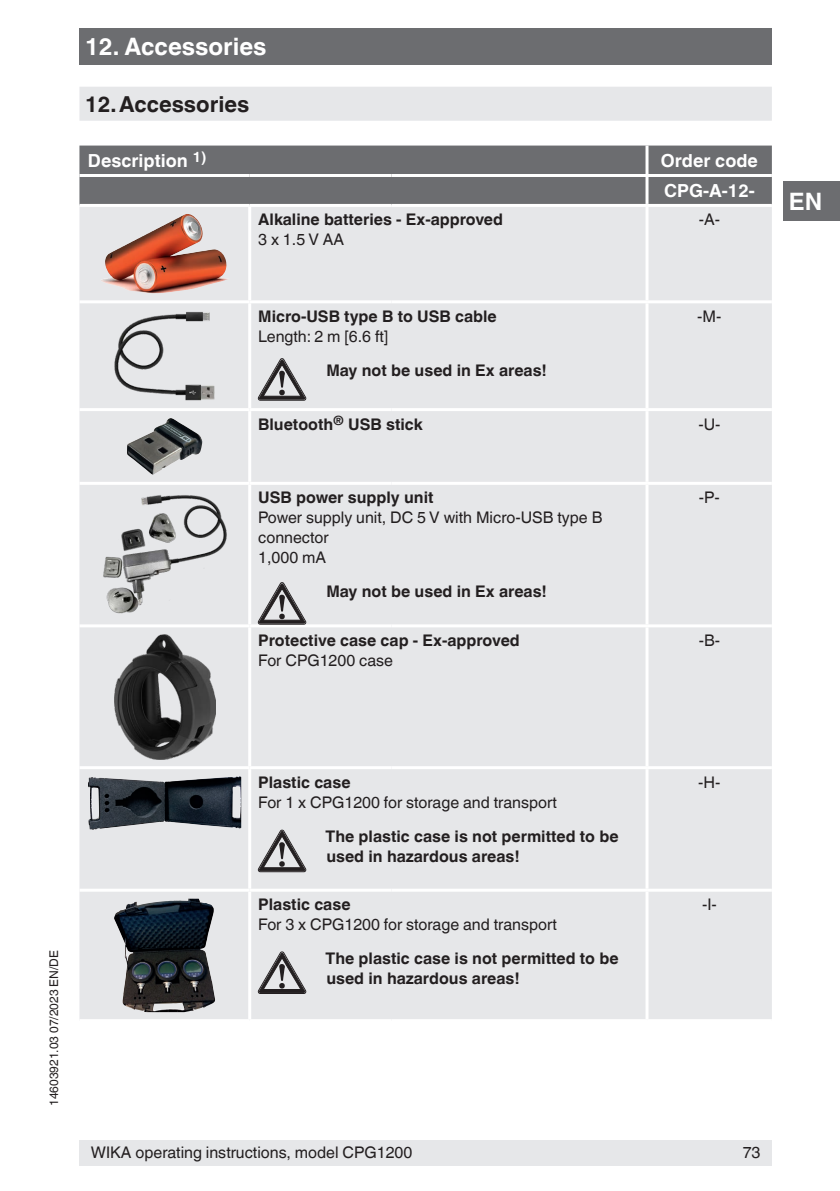
<style>
.page{position:relative;width:840px;height:1191px;background:#fff}
.page>*{position:absolute;margin:0;border:0;box-sizing:border-box;transform-origin:0 0}
.t1{font:700 24px "Helvetica World";color:#fff}
.t2{font:700 22px "Helvetica World";color:#231f20}
.t3{font:700 18px/30px "Helvetica World";color:#fff}
.t4{font:700 16px/20px "Helvetica World";color:#231f20}
.t5{font:16px/20px "Helvetica World";color:#231f20}
.t6{font:12px "Helvetica World";color:#231f20}
</style>
<div class="page">
<div style="left:79px;top:1140px;width:692px;height:25px;background:#e6e7e9"></div>
<div style="left:79px;top:28px;width:692px;height:37px;background:#6c6d70"></div>
<div style="left:782px;top:181px;width:57px;height:40px;background:#6c6d70"></div>
<div style="left:79px;top:87px;width:692px;height:34px;background:#e6e7e9"></div>
<div style="left:79px;top:146px;width:692px;height:58px;background:#6c6d70"></div>
<div style="left:79px;top:207px;width:692px;height:812px;background:#e6e7e9"></div>
<hr style="left:248px;top:207px;width:3px;height:93px;background:#fff">
<hr style="left:645px;top:207px;width:3px;height:93px;background:#fff">
<hr style="left:79px;top:300px;width:170px;height:3px;background:#fff">
<hr style="left:249px;top:300px;width:142px;height:3px;background:#fff">
<hr style="left:248px;top:303px;width:3px;height:105px;background:#fff">
<hr style="left:391px;top:300px;width:255px;height:3px;background:#fff">
<hr style="left:646px;top:300px;width:125px;height:3px;background:#fff">
<hr style="left:645px;top:303px;width:3px;height:105px;background:#fff">
<hr style="left:79px;top:408px;width:170px;height:3px;background:#fff">
<hr style="left:249px;top:408px;width:142px;height:3px;background:#fff">
<hr style="left:248px;top:411px;width:3px;height:71px;background:#fff">
<hr style="left:391px;top:408px;width:255px;height:3px;background:#fff">
<hr style="left:646px;top:408px;width:125px;height:3px;background:#fff">
<hr style="left:645px;top:411px;width:3px;height:71px;background:#fff">
<hr style="left:79px;top:482px;width:170px;height:3px;background:#fff">
<hr style="left:249px;top:482px;width:142px;height:3px;background:#fff">
<hr style="left:248px;top:485px;width:3px;height:139px;background:#fff">
<hr style="left:391px;top:482px;width:255px;height:3px;background:#fff">
<hr style="left:646px;top:482px;width:125px;height:3px;background:#fff">
<hr style="left:645px;top:485px;width:3px;height:139px;background:#fff">
<hr style="left:79px;top:624px;width:170px;height:3px;background:#fff">
<hr style="left:249px;top:624px;width:142px;height:3px;background:#fff">
<hr style="left:248px;top:627px;width:3px;height:139px;background:#fff">
<hr style="left:391px;top:624px;width:255px;height:3px;background:#fff">
<hr style="left:646px;top:624px;width:125px;height:3px;background:#fff">
<hr style="left:645px;top:627px;width:3px;height:139px;background:#fff">
<hr style="left:79px;top:766px;width:170px;height:3px;background:#fff">
<hr style="left:249px;top:766px;width:142px;height:3px;background:#fff">
<hr style="left:248px;top:769px;width:3px;height:119px;background:#fff">
<hr style="left:391px;top:766px;width:255px;height:3px;background:#fff">
<hr style="left:646px;top:766px;width:125px;height:3px;background:#fff">
<hr style="left:645px;top:769px;width:3px;height:119px;background:#fff">
<hr style="left:79px;top:888px;width:170px;height:3px;background:#fff">
<hr style="left:249px;top:888px;width:142px;height:3px;background:#fff">
<hr style="left:248px;top:891px;width:3px;height:128px;background:#fff">
<hr style="left:391px;top:888px;width:255px;height:3px;background:#fff">
<hr style="left:646px;top:888px;width:125px;height:3px;background:#fff">
<hr style="left:645px;top:891px;width:3px;height:128px;background:#fff">
<hr style="left:645px;top:146px;width:3px;height:28px;background:#fff">
<hr style="left:79px;top:174px;width:170px;height:3px;background:#fff">
<hr style="left:249px;top:174px;width:142px;height:3px;background:#fff">
<hr style="left:391px;top:174px;width:255px;height:3px;background:#fff">
<hr style="left:646px;top:174px;width:125px;height:3px;background:#fff">
<hr style="left:645px;top:177px;width:3px;height:27px;background:#fff">
<img style="left:100px;top:214px;width:87px;height:79px">
<img style="left:113px;top:310px;width:102px;height:91px">
<img style="left:127px;top:418px;width:75px;height:57px">
<img style="left:102px;top:492px;width:125px;height:124px">
<img style="left:114px;top:634px;width:101px;height:125px">
<img style="left:88px;top:776px;width:150px;height:54px">
<img style="left:114px;top:898px;width:101px;height:114px">
<svg style="left:258px;top:358px;width:48px;height:42px;background:#a8a7a9"></svg>
<svg style="left:258px;top:582px;width:48px;height:42px;background:#a8a7a9"></svg>
<svg style="left:258px;top:830px;width:48px;height:42px;background:#a5a5a6"></svg>
<svg style="left:258px;top:951px;width:48px;height:42px;background:#a8a8a9"></svg>
<h1 class="t1" style="left:85px;top:33px;width:183px">12. Accessories</h1>
<h2 class="t2" style="left:85px;top:92px;width:166px">12.Accessories</h2>
<p class="t3" style="left:88px;top:146px;width:120px">Description <sup>1)</sup></p>
<p class="t3" style="left:660px;top:146px;width:98px">Order code<br>CPG-A-12-</p>
<p class="t4" style="left:258px;top:210px;width:246px">Alkaline batteries - Ex-approved</p>
<p class="t5" style="left:258px;top:230px;width:87px">3 x 1.5 V AA</p>
<p class="t5" style="left:698px;top:210px;width:23px">-A-</p>
<p class="t4" style="left:258px;top:306px;width:240px">Micro-USB type B to USB cable</p>
<p class="t5" style="left:258px;top:326px;width:131px">Length: 2 m [6.6 ft]</p>
<p class="t4" style="left:326px;top:360px;width:222px">May not be used in Ex areas!</p>
<p class="t5" style="left:697px;top:306px;width:26px">-M-</p>
<p class="t4" style="left:258px;top:414px;width:166px">Bluetooth<sup>®</sup> USB stick</p>
<p class="t5" style="left:698px;top:414px;width:24px">-U-</p>
<p class="t4" style="left:258px;top:488px;width:177px">USB power supply unit</p>
<p class="t5" style="left:258px;top:508px;width:345px">Power supply unit, DC 5 V with Micro-USB type B connector<br>1,000 mA</p>
<p class="t4" style="left:326px;top:582px;width:222px">May not be used in Ex areas!</p>
<p class="t4" style="left:258px;top:630px;width:263px">Protective case cap - Ex-approved</p>
<p class="t5" style="left:258px;top:650px;width:136px">For CPG1200 case</p>
<p class="t5" style="left:698px;top:488px;width:22px">-P-</p>
<p class="t5" style="left:698px;top:630px;width:23px">-B-</p>
<h1 class="t1" style="left:788px;top:188px;width:35px">EN</h1>
<p class="t6" style="left:47px;top:1106px;width:157px;rotate:-90deg">14603921.03 07/2023 EN/DE</p>
<p class="t4" style="left:258px;top:772px;width:94px">Plastic case</p>
<p class="t5" style="left:258px;top:792px;width:300px">For 1 x CPG1200 for storage and transport</p>
<p class="t4" style="left:325px;top:826px;width:294px">The plastic case is not permitted to be used in hazardous areas!</p>
<p class="t4" style="left:258px;top:894px;width:94px">Plastic case</p>
<p class="t5" style="left:258px;top:914px;width:300px">For 3 x CPG1200 for storage and transport</p>
<p class="t4" style="left:325px;top:948px;width:294px">The plastic case is not permitted to be used in hazardous areas!</p>
<p class="t5" style="left:697px;top:772px;width:24px">-H-</p>
<p class="t5" style="left:701px;top:894px;width:16px">-I-</p>
<p class="t5" style="left:91px;top:1143px;width:323px">WIKA operating instructions, model CPG1200</p>
<p class="t5" style="left:742px;top:1143px;width:19px">73</p>
</div>
